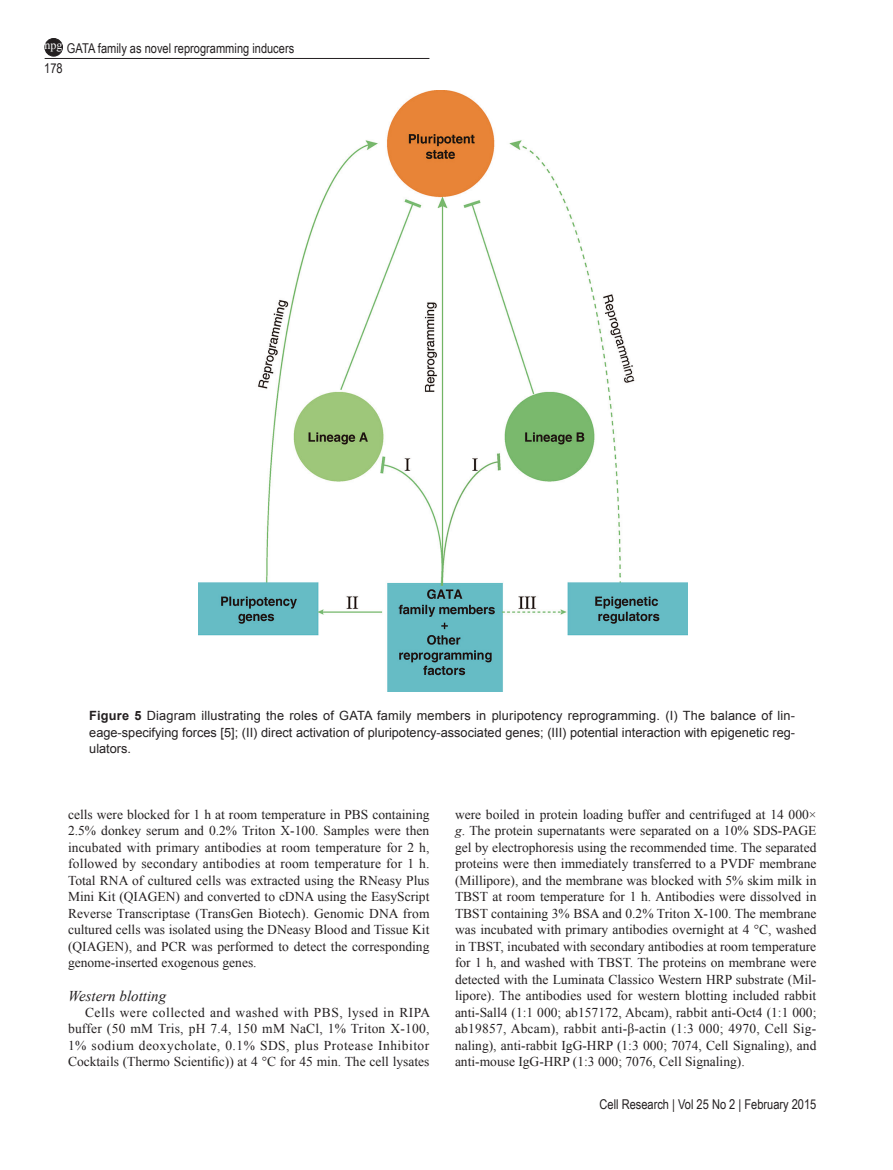
<style>
.page{position:relative;width:893px;height:1170px;background:#fff}
.page>*{position:absolute;margin:0;border:0;box-sizing:border-box;transform-origin:0 0}
.t1{font:italic 15px "Times New Roman";color:#231f20}
.t2{font:13.5px/16.5px "Times New Roman";color:#231f20;text-align:justify}
.t3{font:13.5px "Arial Narrow";color:#231f20}
.t4{font:12.75px/16.5px "Arial";color:#231f20;text-align:justify}
.t5{font:12px "Times New Roman";color:#fff}
.s1{font-weight:700}
.s2{font-style:italic}
</style>
<div class="page">
<hr style="left:45px;top:58px;width:384px;height:1px;background:#231f20">
<div style="left:45px;top:38px;width:17px;height:18px;background:#231f20;border-radius:50%"></div>
<div style="left:45px;top:38px;width:18px;height:18px;border:1px solid #231f20;border-radius:50%"></div>
<img style="left:198px;top:90px;width:489px;height:601px">
<p class="t3" style="left:67px;top:39px;width:229px">GATA family as novel reprogramming inducers</p>
<p class="t5" style="left:45px;top:37px;width:20px">npg</p>
<p class="t3" style="left:44px;top:58px;width:20px">178</p>
<p class="t4" style="left:89px;top:707px;width:707px"><span class="s1">Figure 5</span> Diagram illustrating the roles of GATA family members in pluripotency reprogramming. (I) The balance of lin&shy;eage-specifying forces [5]; (II) direct activation of pluripotency-associated genes; (III) potential interaction with epigenetic reg&shy;ulators.</p>
<p class="t2" style="left:68px;top:805px;width:363px">cells were blocked for 1 h at room temperature in PBS containing 2.5% donkey serum and 0.2% Triton X-100. Samples were then incubated with primary antibodies at room temperature for 2 h, followed by secondary antibodies at room temperature for 1 h.<br>Total RNA of cultured cells was extracted using the RNeasy Plus Mini Kit (QIAGEN) and converted to cDNA using the EasyScript Reverse Transcriptase (TransGen Biotech). Genomic DNA from cultured cells was isolated using the DNeasy Blood and Tissue Kit (QIAGEN), and PCR was performed to detect the corresponding genome-inserted exogenous genes.</p>
<p class="t1" style="left:68px;top:985px;width:100px">Western blotting</p>
<p class="t2" style="left:68px;top:1003px;width:364px;text-indent:17px">Cells were collected and washed with PBS, lysed in RIPA buffer (50 mM Tris, pH 7.4, 150 mM NaCl, 1% Triton X-100, 1% sodium deoxycholate, 0.1% SDS, plus Protease Inhibitor Cocktails (Thermo Scientific)) at 4 °C for 45 min. The cell lysates</p>
<p class="t2" style="left:455px;top:805px;width:363px">were boiled in protein loading buffer and centrifuged at 14 000× <span class="s2">g</span>. The protein supernatants were separated on a 10% SDS-PAGE gel by electrophoresis using the recommended time. The separated proteins were then immediately transferred to a PVDF membrane (Millipore), and the membrane was blocked with 5% skim milk in TBST at room temperature for 1 h. Antibodies were dissolved in TBST containing 3% BSA and 0.2% Triton X-100. The membrane was incubated with primary antibodies overnight at 4 °C, washed in TBST, incubated with secondary antibodies at room temperature for 1 h, and washed with TBST. The proteins on membrane were detected with the Luminata Classico Western HRP substrate (Mil&shy;lipore). The antibodies used for western blotting included rabbit anti-Sall4 (1:1 000; ab157172, Abcam), rabbit anti-Oct4 (1:1 000; ab19857, Abcam), rabbit anti-β-actin (1:3 000; 4970, Cell Sig&shy;naling), anti-rabbit IgG-HRP (1:3 000; 7074, Cell Signaling), and anti-mouse IgG-HRP (1:3 000; 7076, Cell Signaling).</p>
<p class="t3" style="left:600px;top:1094px;width:218px">Cell Research | Vol 25 No 2 | February 2015</p>
</div>
